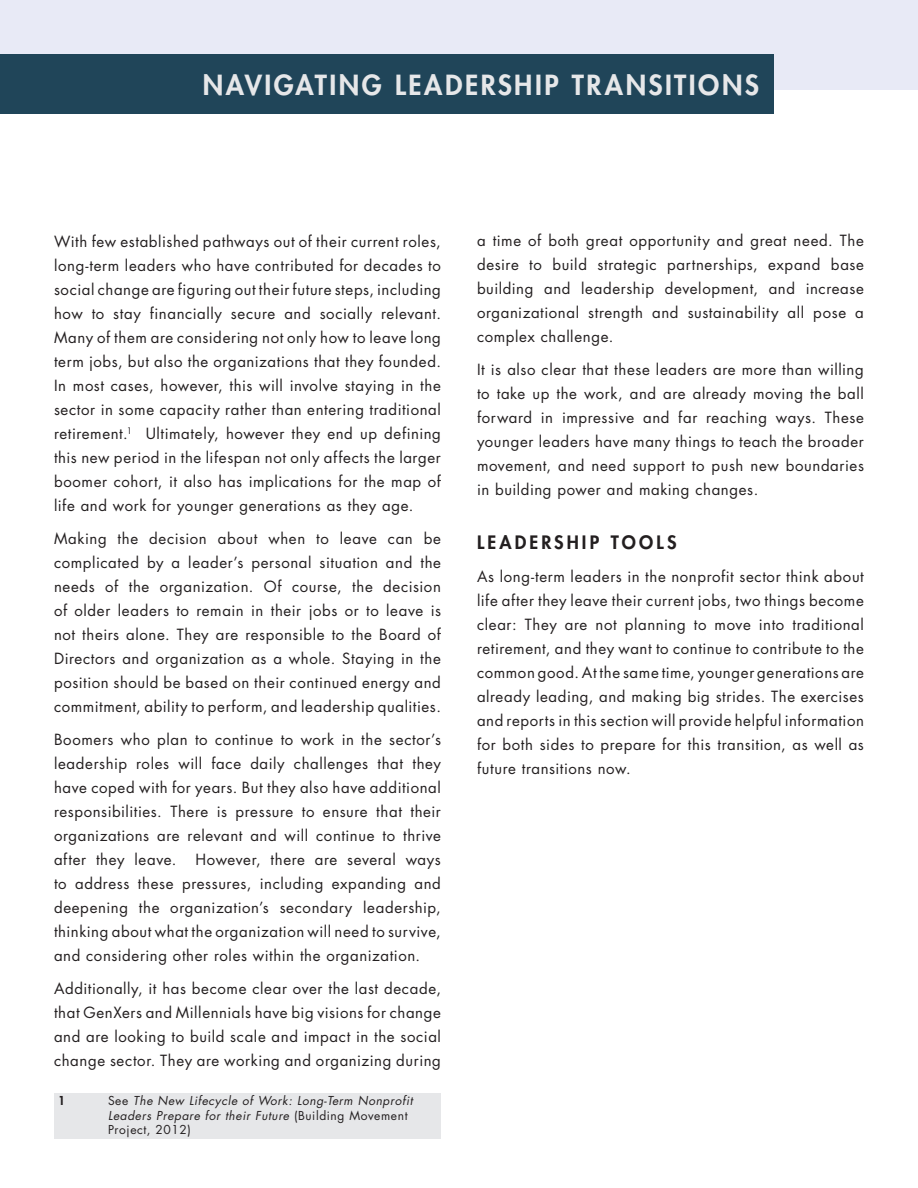
<style>
.page{position:relative;width:918px;height:1188px;background:#fff}
.page>*{position:absolute;margin:0;border:0;box-sizing:border-box;transform-origin:0 0}
.t1{font:800 27px "Futura Std";letter-spacing:.09em;color:#e6e7e9}
.Hed{font:800 18px "Futura Std";letter-spacing:.175em;color:#231f20}
.Intro_P_Green{font:15px/24px "Futura Std";letter-spacing:.04em;color:#231f20;text-align:justify}
.Footnote{font:15px/24px "Futura Std";letter-spacing:.04em;color:#231f20;text-align:justify}
.Footnote-2{font:italic 12px/14.4px "Futura Std";letter-spacing:.05em;color:#231f20}
.Footnote-3{font:800 12px "Futura Std";color:#231f20}
.s1{font-style:normal}
</style>
<div class="page">
<div style="left:54px;top:1094px;width:387px;height:45px;background:#e6e7e9"></div>
<div style="left:0;top:0;width:918px;height:90px;background:#e8eaf6"></div>
<div style="left:54px;top:1093px;width:364px;height:15px;background:#e6e7e9"></div>
<div style="left:0;top:55px;width:774px;height:59px;background:#204559"></div>
<p class="t1" style="left:203px;top:68px;width:558px">NAVIGATING LEADERSHIP TRANSITIONS</p>
<p class="Intro_P_Green" style="left:54px;top:230px;width:389px">With few established pathways out of their current roles, long-term leaders who have contributed for decades to social change are figuring out their future steps, including how to stay financially secure and socially relevant.<br>Many of them are considering not only how to leave long term jobs, but also the organizations that they founded.<br>In most cases, however, this will involve staying in the sector in some capacity rather than entering traditional retirement.<sup>1</sup> Ultimately, however they end up defining this new period in the lifespan not only affects the larger boomer cohort, it also has implications for the map of life and work for younger generations as they age.</p>
<p class="Intro_P_Green" style="left:54px;top:527px;width:389px">Making the decision about when to leave can be complicated by a leader’s personal situation and the needs of the organization. Of course, the decision of older leaders to remain in their jobs or to leave is not theirs alone. They are responsible to the Board of Directors and organization as a whole. Staying in the position should be based on their continued energy and commitment, ability to perform, and leadership qualities.</p>
<p class="Intro_P_Green" style="left:54px;top:728px;width:389px">Boomers who plan to continue to work in the sector’s leadership roles will face daily challenges that they have coped with for years. But they also have additional responsibilities. There is pressure to ensure that their organizations are relevant and will continue to thrive after they leave.</p>
<p class="Intro_P_Green" style="left:54px;top:848px;width:388px;text-indent:142px">However, there are several ways to address these pressures, including expanding and deepening the organization’s secondary leadership, thinking about what the organization will need to survive, and considering other roles within the organization.</p>
<p class="Intro_P_Green" style="left:54px;top:977px;width:389px">Additionally, it has become clear over the last decade, that GenXers and Millennials have big visions for change and are looking to build scale and impact in the social change sector. They are working and organizing during</p>
<p class="Footnote-3" style="left:58px;top:1093px;width:8px">1</p>
<p class="Footnote-2" style="left:108px;top:1094px;width:306px"><span class="s1">See</span> The New Lifecycle of Work: Long-Term Nonprofit<br>Leaders Prepare for their Future <span class="s1">(Building Movement<br>Project, 2012)</span></p>
<p class="Footnote" style="left:477px;top:229px;width:388px">a time of both great opportunity and great need. The desire to build strategic partnerships, expand base building and leadership development, and increase organizational strength and sustainability all pose a complex challenge.</p>
<p class="Intro_P_Green" style="left:477px;top:358px;width:389px">It is also clear that these leaders are more than willing to take up the work, and are already moving the ball forward in impressive and far reaching ways. These younger leaders have many things to teach the broader movement, and need support to push new boundaries in building power and making changes.</p>
<p class="Hed" style="left:477px;top:531px;width:201px">LEADERSHIP TOOLS</p>
<p class="Intro_P_Green" style="left:477px;top:565px;width:389px">As long-term leaders in the nonprofit sector think about life after they leave their current jobs, two things become clear: They are not planning to move into traditional retirement, and they want to continue to contribute to the common good. At the same time, younger generations are already leading, and making big strides. The exercises and reports in this section will provide helpful information for both sides to prepare for this transition, as well as future transitions now.</p>
</div>
